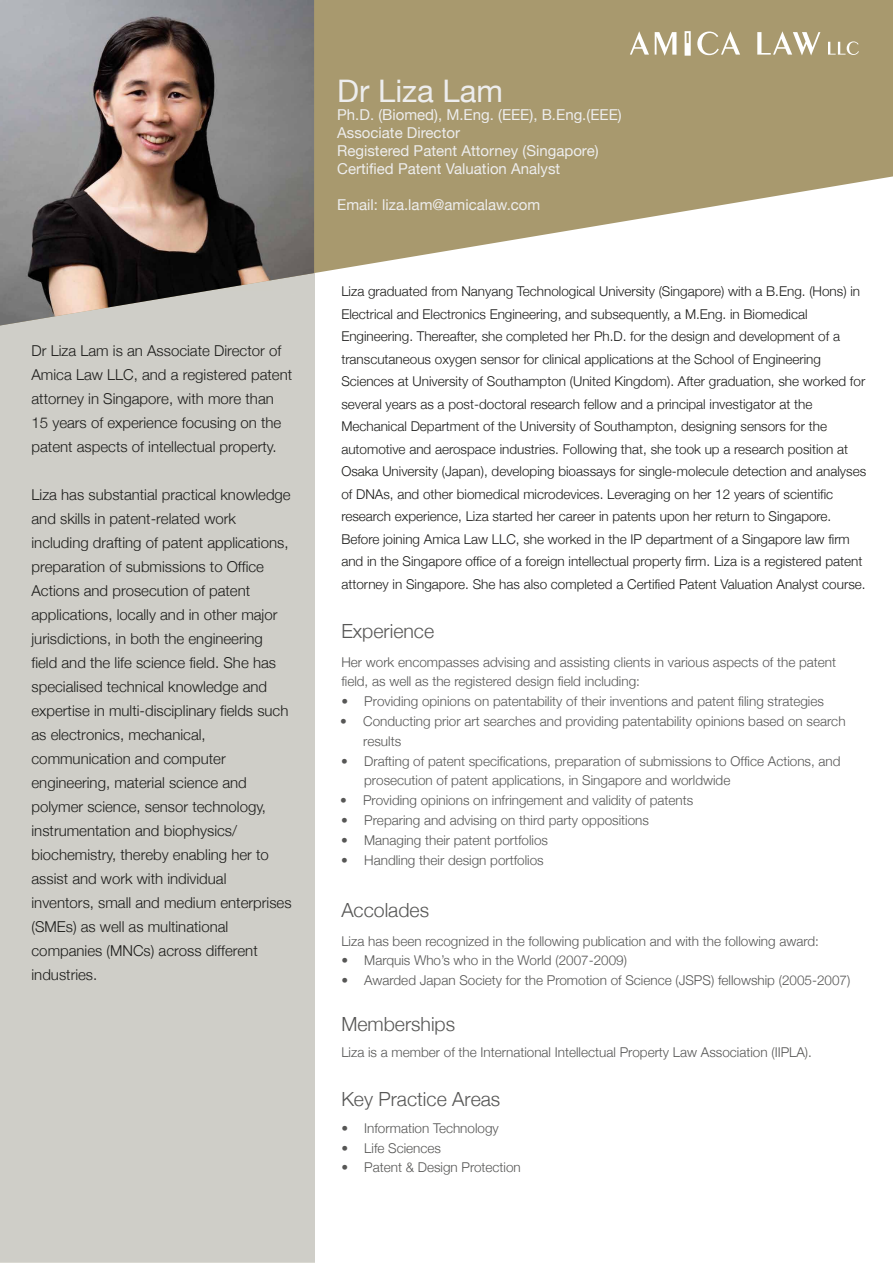
<style>
.page{position:relative;width:893px;height:1263px;background:#fff}
.page>*{position:absolute;margin:0;border:0;box-sizing:border-box;transform-origin:0 0}
.t1{font:31.05px "Helvetica Neue";color:#ededed}
.t2{font:300 19.5px "Helvetica Neue";color:#575756}
.t3{font:300 15px/24px "Helvetica Neue";color:#1d1d1b}
.t4{font:15px/18px "Helvetica Neue";color:#ededed}
.t5{font:300 13.5px/22.5px "Helvetica Neue";color:#1d1d1b}
.t6{font:300 13.5px/19.5px "Helvetica Neue";color:#575756}
</style>
<div class="page">
<svg style="left:314px;top:0;width:579px;height:325px;fill:#a8996e"></svg>
<img style="left:0;top:0;width:314px;height:325px">
<svg style="left:630px;top:31px;width:190px;height:25px"></svg>
<svg style="left:828px;top:41px;width:31px;height:14px"></svg>
<p class="t3" style="left:32px;top:338px;width:262px">Dr Liza Lam is an Associate Director of Amica Law LLC, and a registered patent attorney in Singapore, with more than 15 years of experience focusing on the patent aspects of intellectual property.</p>
<p class="t3" style="left:32px;top:482px;width:262px">Liza has substantial practical knowledge and skills in patent-related work including drafting of patent applications, preparation of submissions to Office Actions and prosecution of patent applications, locally and in other major jurisdictions, in both the engineering field and the life science field. She has specialised technical knowledge and expertise in multi-disciplinary fields such as electronics, mechanical, communication and computer engineering, material science and polymer science, sensor technology, instrumentation and biophysics/ biochemistry, thereby enabling her to assist and work with individual inventors, small and medium enterprises (SMEs) as well as multinational companies (MNCs) across different industries.</p>
<h1 class="t1" style="left:337px;top:69px;width:167px">Dr Liza Lam</h1>
<p class="t4" style="left:337px;top:107px;width:286px">Ph.D. (Biomed), M.Eng. (EEE), B.Eng.(EEE)<br>Associate Director<br>Registered Patent Attorney (Singapore)<br>Certified Patent Valuation Analyst</p>
<p class="t4" style="left:337px;top:197px;width:205px">Email: liza.lam@amicalaw.com</p>
<p class="t5" style="left:341px;top:279px;width:526px">Liza graduated from Nanyang Technological University (Singapore) with a B.Eng. (Hons) in Electrical and Electronics Engineering, and subsequently, a M.Eng. in Biomedical Engineering. Thereafter, she completed her Ph.D. for the design and development of a transcutaneous oxygen sensor for clinical applications at the School of Engineering Sciences at University of Southampton (United Kingdom). After graduation, she worked for several years as a post-doctoral research fellow and a principal investigator at the Mechanical Department of the University of Southampton, designing sensors for the automotive and aerospace industries. Following that, she took up a research position at Osaka University (Japan), developing bioassays for single-molecule detection and analyses of DNAs, and other biomedical microdevices. Leveraging on her 12 years of scientific research experience, Liza started her career in patents upon her return to Singapore.<br>Before joining Amica Law LLC, she worked in the IP department of a Singapore law firm and in the Singapore office of a foreign intellectual property firm. Liza is a registered patent attorney in Singapore. She has also completed a Certified Patent Valuation Analyst course.</p>
<h2 class="t2" style="left:341px;top:616px;width:94px">Experience</h2>
<p class="t6" style="left:341px;top:651px;width:496px">Her work encompasses advising and assisting clients in various aspects of the patent field, as well as the registered design field including:</p>
<p class="t6" style="left:341px;top:690px;width:484px">• Providing opinions on patentability of their inventions and patent filing strategies</p>
<p class="t6" style="left:363px;top:711px;width:484px;text-indent:-23px">• Conducting prior art searches and providing patentability opinions based on search results</p>
<p class="t6" style="left:364px;top:750px;width:478px;text-indent:-23px">• Drafting of patent specifications, preparation of submissions to Office Actions, and prosecution of patent applications, in Singapore and worldwide</p>
<p class="t6" style="left:340px;top:789px;width:355px">• Providing opinions on infringement and validity of patents</p>
<p class="t6" style="left:341px;top:809px;width:309px">• Preparing and advising on third party oppositions</p>
<p class="t6" style="left:341px;top:829px;width:208px">• Managing their patent portfolios</p>
<p class="t6" style="left:341px;top:850px;width:204px">• Handling their design portfolios</p>
<h2 class="t2" style="left:341px;top:894px;width:89px">Accolades</h2>
<p class="t6" style="left:341px;top:930px;width:479px">Liza has been recognized in the following publication and with the following award:</p>
<p class="t6" style="left:341px;top:950px;width:287px">• Marquis Who’s who in the World (2007-2009)</p>
<p class="t6" style="left:341px;top:969px;width:510px">• Awarded Japan Society for the Promotion of Science (JSPS) fellowship (2005-2007)</p>
<h2 class="t2" style="left:341px;top:1009px;width:115px">Memberships</h2>
<p class="t6" style="left:341px;top:1042px;width:472px">Liza is a member of the International Intellectual Property Law Association (IIPLA).</p>
<h2 class="t2" style="left:341px;top:1084px;width:160px">Key Practice Areas</h2>
<p class="t6" style="left:341px;top:1118px;width:159px">• Information Technology</p>
<p class="t6" style="left:341px;top:1137px;width:101px">• Life Sciences</p>
<p class="t6" style="left:341px;top:1157px;width:181px">• Patent &amp; Design Protection</p>
</div>
